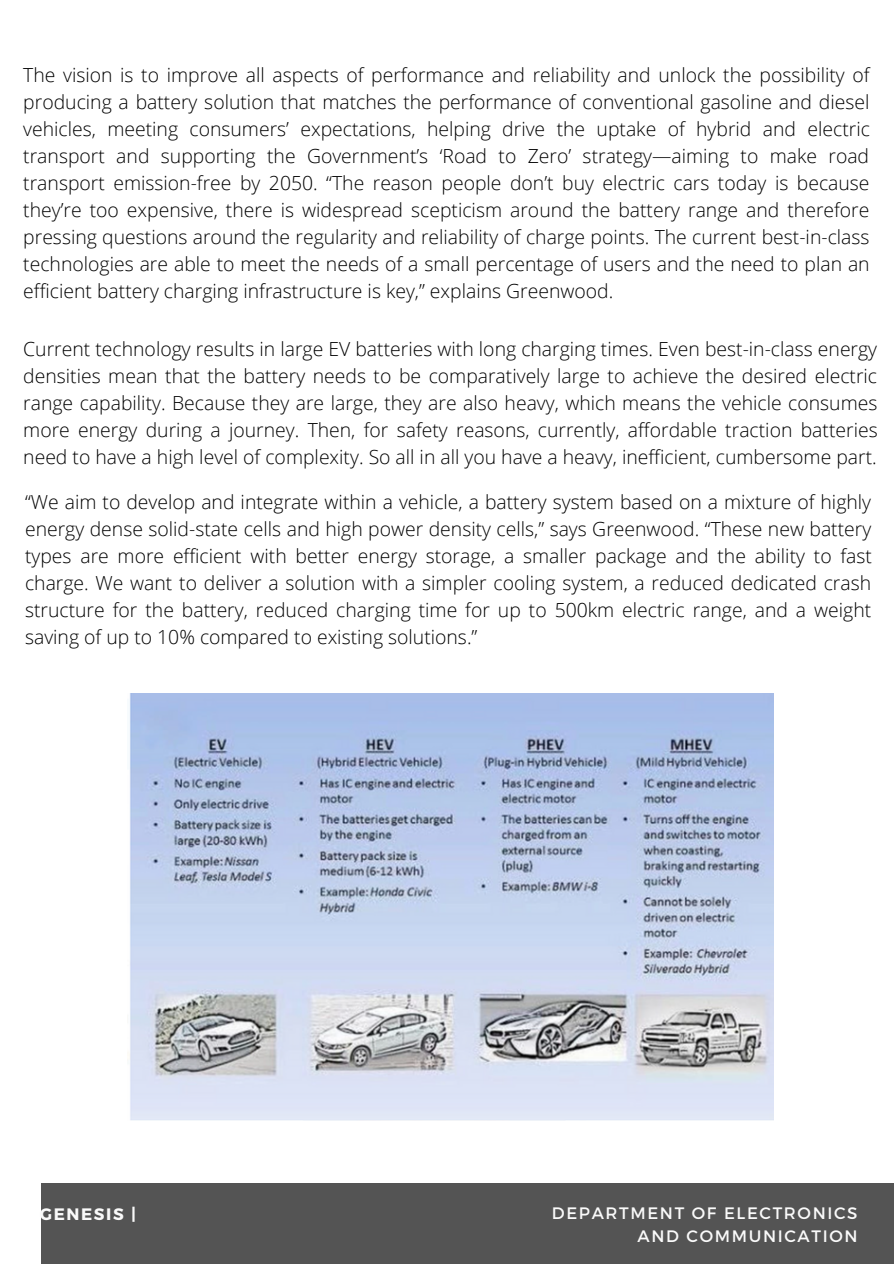
<style>
.page{position:relative;width:894px;height:1264px;background:#fff}
.page>*{position:absolute;margin:0;border:0;box-sizing:border-box;transform-origin:0 0}
.t1{font:300 19.35px/27px "Open Sans";color:#000;text-align:justify}
.t2{font:16.5px/22.5px "Montserrat";letter-spacing:.1em;color:#fafafa;text-align:right}
.t3{font:700 16.5px "Montserrat";letter-spacing:.1em;color:#fafafa}
</style>
<div class="page">
<div style="left:41px;top:1183px;width:852px;height:80px;background:#545454"></div>
<img style="left:129px;top:693px;width:644px;height:427px">
<p class="t1" style="left:23px;top:61px;width:847px">The vision is to improve all aspects of performance and reliability and unlock the possibility of producing a battery solution that matches the performance of conventional gasoline and diesel vehicles, meeting consumers’ expectations, helping drive the uptake of hybrid and electric transport and supporting the Government’s ‘Road to Zero’ strategy—aiming to make road transport emission-free by 2050. “The reason people don’t buy electric cars today is because they’re too expensive, there is widespread scepticism around the battery range and therefore pressing questions around the regularity and reliability of charge points. The current best-in-class technologies are able to meet the needs of a small percentage of users and the need to plan an efficient battery charging infrastructure is key,” explains Greenwood.</p>
<p class="t1" style="left:23px;top:334px;width:855px">Current technology results in large EV batteries with long charging times. Even best-in-class energy densities mean that the battery needs to be comparatively large to achieve the desired electric range capability. Because they are large, they are also heavy, which means the vehicle consumes more energy during a journey. Then, for safety reasons, currently, affordable traction batteries need to have a high level of complexity. So all in all you have a heavy, inefficient, cumbersome part.</p>
<p class="t1" style="left:25px;top:488px;width:848px">“We aim to develop and integrate within a vehicle, a battery system based on a mixture of highly energy dense solid-state cells and high power density cells,” says Greenwood. “These new battery types are more efficient with better energy storage, a smaller package and the ability to fast charge. We want to deliver a solution with a simpler cooling system, a reduced dedicated crash structure for the battery, reduced charging time for up to 500km electric range, and a weight saving of up to 10% compared to existing solutions.”</p>
<p class="t3" style="left:40px;top:1203px;width:98px">GENESIS |</p>
<p class="t2" style="left:551px;top:1201px;width:307px">DEPARTMENT OF ELECTRONICS<br>AND COMMUNICATION</p>
</div>
